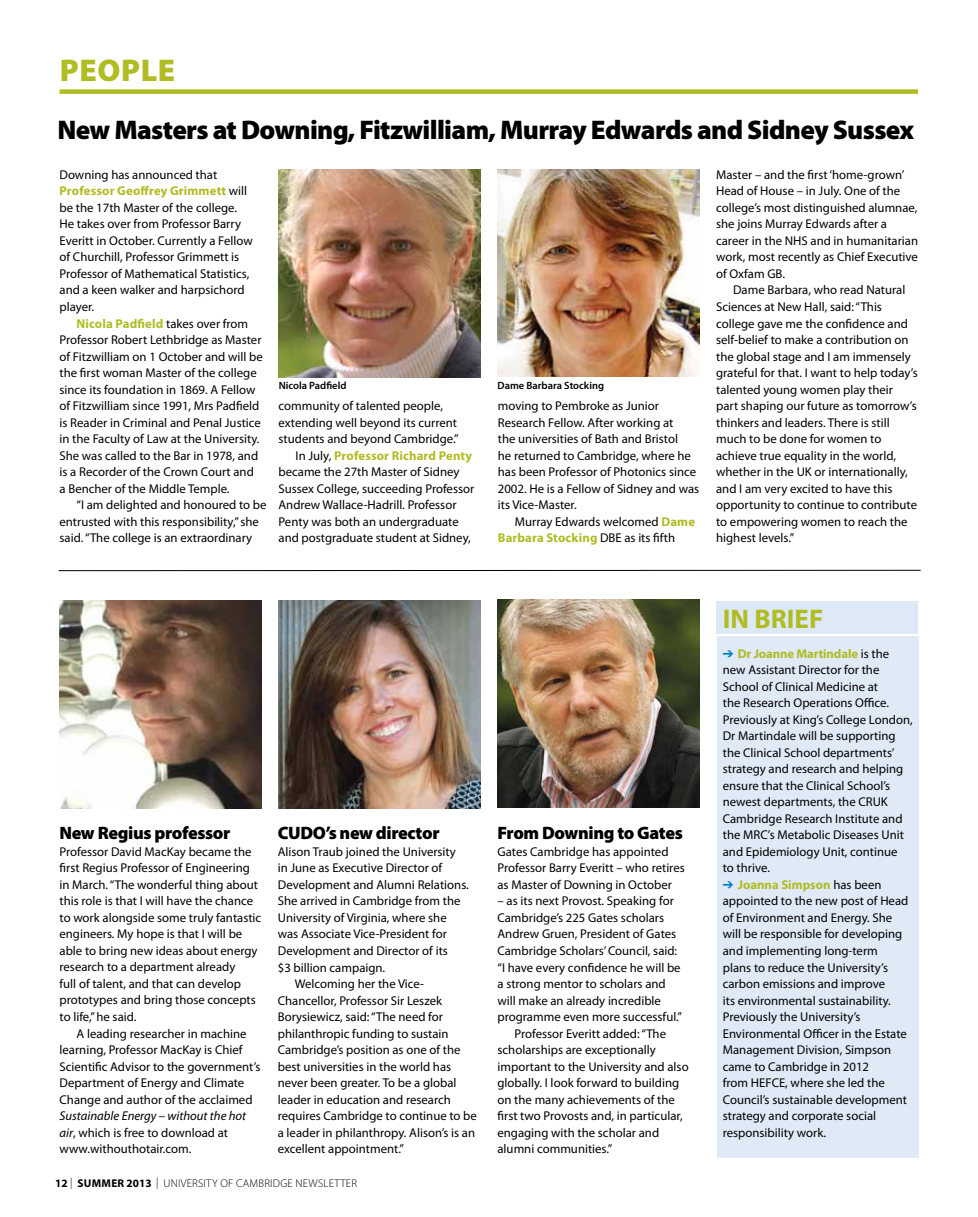
<style>
.page{position:relative;width:978px;height:1217px;background:#fff}
.page>*{position:absolute;margin:0;border:0;box-sizing:border-box;transform-origin:0 0}
.t1{font:900 31.5px "Myriad Pro";color:#afbc22}
.t2{font:900 27px "Myriad Pro";letter-spacing:-.025em;color:#000}
.t3{font:700 27px "Myriad Pro";color:#afbc22}
.t4{font:900 18px "Myriad Pro";letter-spacing:-.02em;color:#000}
.t5{font:12.75px/16.5px "Myriad Pro";color:#000}
.t6{font:700 12.75px "Myriad Pro";letter-spacing:.01em;color:#afbc22}
.t7{font:300 11.25px "Myriad Pro";letter-spacing:.02em;color:#000}
.t8{font:600 10.5px "Myriad Pro";color:#000}
.s1{font-weight:700;color:#afbc22}
.s2{font-weight:400;color:#000}
.s3{font-style:italic}
.s4{font-weight:700}
.s5{color:#007dc3}
</style>
<div class="page">
<div style="left:716px;top:600px;width:201px;height:33px;background:#dee9f7"></div>
<div style="left:717px;top:635px;width:201px;height:522px;background:#e0eaf7"></div>
<div style="left:60px;top:89px;width:858px;height:5px;background:#afbc22"></div>
<img style="left:279px;top:170px;width:201px;height:207px">
<img style="left:497px;top:170px;width:202px;height:206px">
<img style="left:497px;top:599px;width:202px;height:208px">
<img style="left:278px;top:600px;width:202px;height:208px">
<img style="left:60px;top:600px;width:202px;height:208px">
<hr style="left:59px;top:569px;width:862px;height:2px;background:#000">
<h1 class="t1" style="left:60px;top:49px;width:117px">people</h1>
<h2 class="t2" style="left:58px;top:112px;width:858px">New Masters at Downing, Fitzwilliam, Murray Edwards and Sidney Sussex</h2>
<p class="t5" style="left:60px;top:166px;width:195px">Downing has announced that<br><span class="s1">Professor Geoffrey Grimmett</span> will be the 17th Master of the college.<br>He takes over from Professor Barry<br>Everitt in October. Currently a Fellow of Churchill, Professor Grimmett is<br>Professor of Mathematical Statistics, and a keen walker and harpsichord player.</p>
<p class="t5" style="left:60px;top:315px;width:205px;text-indent:17px"><span class="s1">Nicola Padfield</span> takes over from Professor Robert Lethbridge as Master of Fitzwilliam on 1 October and will be the first woman Master of the college since its foundation in 1869. A Fellow of Fitzwilliam since 1991, Mrs Padfield is Reader in Criminal and Penal Justice in the Faculty of Law at the University.<br>She was called to the Bar in 1978, and is a Recorder of the Crown Court and a Bencher of the Middle Temple.</p>
<p class="t5" style="left:60px;top:496px;width:209px;text-indent:17px">“I am delighted and honoured to be entrusted with this responsibility,” she said. “The college is an extraordinary</p>
<p class="t8" style="left:279px;top:379px;width:69px">Nicola Padfield</p>
<p class="t8" style="left:497px;top:378px;width:108px">Dame Barbara Stocking</p>
<p class="t5" style="left:279px;top:397px;width:166px">community of talented people,</p>
<p class="t5" style="left:279px;top:414px;width:180px">extending well beyond its current</p>
<p class="t5" style="left:279px;top:430px;width:182px">students and beyond Cambridge.”</p>
<p class="t6" style="left:296px;top:447px;width:178px"><span class="s2">In July,</span> Professor Richard Penty</p>
<p class="t5" style="left:279px;top:463px;width:182px">became the 27th Master of Sidney</p>
<p class="t5" style="left:279px;top:480px;width:197px">Sussex College, succeeding Professor</p>
<p class="t5" style="left:279px;top:496px;width:179px">Andrew Wallace-Hadrill. Professor</p>
<p class="t5" style="left:279px;top:513px;width:182px">Penty was both an undergraduate</p>
<p class="t5" style="left:279px;top:529px;width:194px">and postgraduate student at Sidney,</p>
<p class="t5" style="left:498px;top:397px;width:203px">moving to Pembroke as Junior<br>Research Fellow. After working at<br>the universities of Bath and Bristol<br>he returned to Cambridge, where he has been Professor of Photonics since<br>2002. He is a Fellow of Sidney and was its Vice-Master.</p>
<p class="t5" style="left:498px;top:513px;width:199px;text-indent:17px">Murray Edwards welcomed <span class="s1">Dame<br>Barbara Stocking</span> DBE as its fifth</p>
<p class="t5" style="left:716px;top:166px;width:203px">Master – and the first ‘home-grown’<br>Head of House – in July. One of the college’s most distinguished alumnae, she joins Murray Edwards after a career in the NHS and in humanitarian work, most recently as Chief Executive of Oxfam GB.</p>
<p class="t5" style="left:716px;top:282px;width:203px;text-indent:17px">Dame Barbara, who read Natural Sciences at New Hall, said: “This college gave me the confidence and self-belief to make a contribution on the global stage and I am immensely grateful for that. I want to help today’s talented young women play their part shaping our future as tomorrow’s thinkers and leaders. There is still much to be done for women to achieve true equality in the world, whether in the UK or internationally, and I am very excited to have this opportunity to continue to contribute to empowering women to reach the highest levels.”</p>
<h3 class="t4" style="left:60px;top:821px;width:172px">New Regius professor</h3>
<p class="t5" style="left:60px;top:842px;width:203px">Professor David MacKay became the first Regius Professor of Engineering in March. “The wonderful thing about this role is that I will have the chance to work alongside some truly fantastic engineers. My hope is that I will be able to bring new ideas about energy research to a department already<br>full of talent, and that can develop prototypes and bring those concepts to life,” he said.</p>
<p class="t5" style="left:60px;top:1024px;width:202px;text-indent:17px">A leading researcher in machine learning, Professor MacKay is Chief Scientific Advisor to the government’s Department of Energy and Climate Change and author of the acclaimed</p>
<p class="t5" style="left:60px;top:1107px;width:188px"><span class="s3">Sustainable Energy – without the hot air</span>, which is free to download at www.withouthotair.com.</p>
<h3 class="t4" style="left:278px;top:821px;width:163px">CUDO’s new director</h3>
<p class="t5" style="left:278px;top:843px;width:180px">Alison Traub joined the University</p>
<p class="t5" style="left:278px;top:859px;width:166px">in June as Executive Director of</p>
<p class="t5" style="left:278px;top:876px;width:193px">Development and Alumni Relations.</p>
<p class="t5" style="left:278px;top:892px;width:184px">She arrived in Cambridge from the</p>
<p class="t5" style="left:278px;top:909px;width:170px">University of Virginia, where she</p>
<p class="t5" style="left:278px;top:925px;width:171px">was Associate Vice-President for</p>
<p class="t5" style="left:278px;top:942px;width:172px">Development and Director of its</p>
<p class="t5" style="left:278px;top:958px;width:109px">$3 billion campaign.</p>
<p class="t5" style="left:295px;top:975px;width:131px">Welcoming her the Vice-</p>
<p class="t5" style="left:278px;top:991px;width:166px">Chancellor, Professor Sir Leszek</p>
<p class="t5" style="left:278px;top:1008px;width:167px">Borysiewicz, said: “The need for</p>
<p class="t5" style="left:278px;top:1024px;width:172px">philanthropic funding to sustain</p>
<p class="t5" style="left:278px;top:1041px;width:184px">Cambridge’s position as one of the</p>
<p class="t5" style="left:278px;top:1057px;width:175px">best universities in the world has</p>
<p class="t5" style="left:278px;top:1074px;width:180px">never been greater. To be a global</p>
<p class="t5" style="left:278px;top:1090px;width:175px">leader in education and research</p>
<p class="t5" style="left:278px;top:1107px;width:201px">requires Cambridge to continue to be</p>
<p class="t5" style="left:278px;top:1123px;width:199px">a leader in philanthropy. Alison’s is an</p>
<p class="t5" style="left:278px;top:1140px;width:128px">excellent appointment.”</p>
<p class="t7" style="left:55px;top:1176px;width:280px"><span class="s4">12</span> | <span class="s4">SUMMER 2013</span> | UNIVERSITY OF CAMBRIDGE NEWSLETTER</p>
<h3 class="t4" style="left:497px;top:821px;width:187px">From Downing to Gates</h3>
<p class="t5" style="left:497px;top:843px;width:189px">Gates Cambridge has appointed<br>Professor Barry Everitt – who retires as Master of Downing in October</p>
<p class="t5" style="left:497px;top:892px;width:178px">– as its next Provost. Speaking for</p>
<p class="t5" style="left:497px;top:909px;width:168px">Cambridge’s 225 Gates scholars</p>
<p class="t5" style="left:497px;top:925px;width:180px">Andrew Gruen, President of Gates</p>
<p class="t5" style="left:497px;top:942px;width:181px">Cambridge Scholars’ Council, said:</p>
<p class="t5" style="left:497px;top:958px;width:185px">“I have every confidence he will be</p>
<p class="t5" style="left:497px;top:975px;width:170px">a strong mentor to scholars and</p>
<p class="t5" style="left:497px;top:991px;width:165px">will make an already incredible</p>
<p class="t5" style="left:497px;top:1008px;width:186px">programme even more successful.”</p>
<p class="t5" style="left:514px;top:1024px;width:153px">Professor Everitt added: “The</p>
<p class="t5" style="left:497px;top:1041px;width:160px">scholarships are exceptionally</p>
<p class="t5" style="left:497px;top:1057px;width:193px">important to the University and also</p>
<p class="t5" style="left:497px;top:1074px;width:183px">globally. I look forward to building</p>
<p class="t5" style="left:497px;top:1090px;width:179px">on the many achievements of the</p>
<p class="t5" style="left:497px;top:1107px;width:187px">first two Provosts and, in particular,</p>
<p class="t5" style="left:497px;top:1123px;width:163px">engaging with the scholar and</p>
<p class="t5" style="left:497px;top:1140px;width:116px">alumni communities.”</p>
<h2 class="t3" style="left:723px;top:601px;width:62px">In brief</h2>
<p class="t5" style="left:723px;top:645px;width:191px"><span class="s5">➔</span> <span class="s1">Dr Joanne Martindale</span> is the new Assistant Director for the<br>School of Clinical Medicine at<br>the Research Operations Office.<br>Previously at King’s College London,<br>Dr Martindale will be supporting the Clinical School departments’ strategy and research and helping ensure that the Clinical School’s newest departments, the CRUK<br>Cambridge Research Institute and the MRC’s Metabolic Diseases Unit and Epidemiology Unit, continue<br>to thrive.</p>
<p class="t5" style="left:723px;top:876px;width:187px"><span class="s5">➔</span> <span class="s1">Joanna Simpson</span> has been appointed to the new post of Head of Environment and Energy. She will be responsible for developing and implementing long-term plans to reduce the University’s carbon emissions and improve<br>its environmental sustainability.<br>Previously the University’s<br>Environmental Officer in the Estate<br>Management Division, Simpson came to Cambridge in 2012<br>from HEFCE, where she led the<br>Council’s sustainable development strategy and corporate social responsibility work.</p>
</div>
